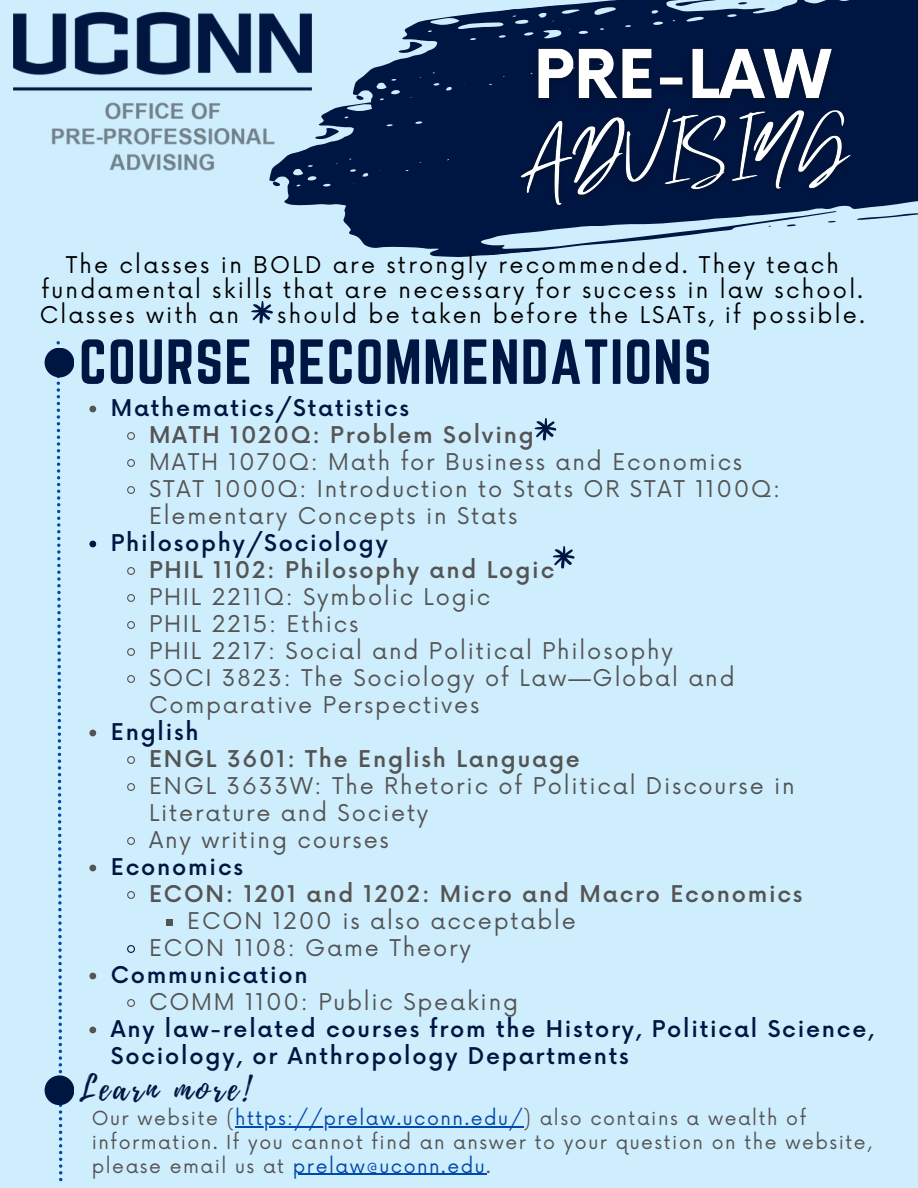
<style>
.page{position:relative;width:918px;height:1188px;background:#cfeefd}
.page>*{position:absolute;margin:0;border:0;box-sizing:border-box;transform-origin:0 0}
.t1{font:55.65px "Norwester";letter-spacing:.02em;color:#001642}
.t2{font:34.05px "Playlist Script";letter-spacing:.1em;color:#001642}
.t3{font:22.5px/27px "Now";letter-spacing:.08em;color:#545454}
.t4{font:500 22.5px/27px "Now";letter-spacing:.08em;color:#001642}
.t5{font:22.5px/24.8px "Now";letter-spacing:.1em;color:#000}
.t6{font:500 22.5px "Now";letter-spacing:.08em;color:#545454}
.t7{font:18.9px/23.7px "Now";letter-spacing:.08em;color:#545454}
.s1{color:#004aad}
</style>
<div class="page">
<svg style="left:57px;top:341px;width:5px;height:840px"></svg>
<svg style="left:423px;top:0;width:495px;height:21px;fill:#001642"></svg>
<svg style="left:675px;top:0;width:43px;height:7px"></svg>
<svg style="left:738px;top:2px;width:9px;height:3px"></svg>
<svg style="left:269px;top:21px;width:649px;height:236px;fill:#001642"></svg>
<svg style="left:869px;top:209px;width:49px;height:12px"></svg>
<svg style="left:314px;top:127px;width:25px;height:13px"></svg>
<svg style="left:272px;top:181px;width:9px;height:6px"></svg>
<svg style="left:787px;top:225px;width:9px;height:2px"></svg>
<svg style="left:906px;top:54px;width:12px;height:9px"></svg>
<svg style="left:870px;top:63px;width:12px;height:2px"></svg>
<img style="left:14px;top:11px;width:298px;height:166px">
<svg style="left:89px;top:406px;width:7px;height:6px"></svg>
<svg style="left:127px;top:432px;width:8px;height:8px"></svg>
<svg style="left:127px;top:459px;width:8px;height:8px"></svg>
<svg style="left:127px;top:486px;width:8px;height:8px"></svg>
<svg style="left:89px;top:541px;width:7px;height:6px"></svg>
<svg style="left:127px;top:567px;width:8px;height:8px"></svg>
<svg style="left:127px;top:594px;width:8px;height:8px"></svg>
<svg style="left:127px;top:621px;width:8px;height:8px"></svg>
<svg style="left:127px;top:648px;width:8px;height:8px"></svg>
<svg style="left:127px;top:675px;width:8px;height:8px"></svg>
<svg style="left:89px;top:730px;width:7px;height:6px"></svg>
<svg style="left:127px;top:756px;width:8px;height:8px"></svg>
<svg style="left:127px;top:783px;width:8px;height:8px"></svg>
<svg style="left:127px;top:837px;width:8px;height:8px"></svg>
<svg style="left:89px;top:865px;width:7px;height:6px"></svg>
<svg style="left:127px;top:891px;width:8px;height:8px"></svg>
<div style="left:166px;top:919px;width:7px;height:6px;background:#545454"></div>
<svg style="left:127px;top:945px;width:8px;height:8px"></svg>
<svg style="left:89px;top:973px;width:7px;height:6px"></svg>
<svg style="left:127px;top:999px;width:8px;height:8px"></svg>
<svg style="left:89px;top:1027px;width:7px;height:6px"></svg>
<div style="left:45px;top:1075px;width:29px;height:30px;background:#001642;border-radius:50%"></div>
<div style="left:45px;top:348px;width:29px;height:29px;background:#001642;border-radius:50%"></div>
<svg style="left:251px;top:301px;width:22px;height:23px"></svg>
<img style="left:522px;top:35px;width:328px;height:50px">
<img style="left:501px;top:85px;width:368px;height:140px">
<hr style="left:235px;top:1126px;width:289px;height:2px;background:#004aad">
<hr style="left:293px;top:1174px;width:193px;height:1px;background:#004aad">
<svg style="left:534px;top:418px;width:23px;height:23px"></svg>
<svg style="left:553px;top:546px;width:22px;height:23px"></svg>
<p class="t5" style="left:40px;top:254px;width:825px;text-indent:26px">The classes in BOLD are strongly recommended. They teach fundamental skills that are necessary for success in law school.<br>Classes with an</p>
<p class="t5" style="left:277px;top:303px;width:589px">should be taken before the LSATs, if possible.</p>
<p class="t1" style="left:79px;top:328px;width:634px">COURSE RECOMMENDATIONS</p>
<p class="t4" style="left:111px;top:396px;width:300px">Mathematics/Statistics</p>
<p class="t6" style="left:149px;top:423px;width:386px">MATH 1020Q: Problem Solving</p>
<p class="t3" style="left:149px;top:449px;width:595px">MATH 1070Q: Math for Business and Economics</p>
<p class="t3" style="left:149px;top:476px;width:633px">STAT 1000Q: Introduction to Stats OR STAT 1100Q:<br>Elementary Concepts in Stats</p>
<p class="t4" style="left:111px;top:531px;width:279px">Philosophy/Sociology</p>
<p class="t6" style="left:149px;top:558px;width:407px">PHIL 1102: Philosophy and Logic</p>
<p class="t3" style="left:149px;top:584px;width:343px">PHIL 2211Q: Symbolic Logic</p>
<p class="t3" style="left:149px;top:611px;width:211px">PHIL 2215: Ethics</p>
<p class="t3" style="left:149px;top:638px;width:525px">PHIL 2217: Social and Political Philosophy</p>
<p class="t3" style="left:149px;top:665px;width:587px">SOCI 3823: The Sociology of Law—Global and<br>Comparative Perspectives</p>
<p class="t4" style="left:111px;top:720px;width:89px">English</p>
<p class="t6" style="left:149px;top:747px;width:432px">ENGL 3601: The English Language</p>
<p class="t3" style="left:149px;top:773px;width:647px">ENGL 3633W: The Rhetoric of Political Discourse in<br>Literature and Society</p>
<p class="t3" style="left:149px;top:827px;width:241px">Any writing courses</p>
<p class="t4" style="left:111px;top:855px;width:134px">Economics</p>
<p class="t6" style="left:149px;top:882px;width:655px">ECON: 1201 and 1202: Micro and Macro Economics</p>
<p class="t3" style="left:187px;top:908px;width:390px">ECON 1200 is also acceptable</p>
<p class="t3" style="left:149px;top:935px;width:323px">ECON 1108: Game Theory</p>
<p class="t4" style="left:111px;top:963px;width:198px">Communication</p>
<p class="t3" style="left:149px;top:989px;width:371px">COMM 1100: Public Speaking</p>
<p class="t4" style="left:111px;top:1017px;width:765px">Any law-related courses from the History, Political Science,<br>Sociology, or Anthropology Departments</p>
<p class="t2" style="left:79px;top:1064px;width:172px">Learn more!</p>
<p class="t7" style="left:92px;top:1108px;width:781px">Our website (<span class="s1">https://prelaw.uconn.edu/</span>) also contains a wealth of information. If you cannot find an answer to your question on the website, please email us at <span class="s1">prelaw@uconn.edu</span>.</p>
</div>
